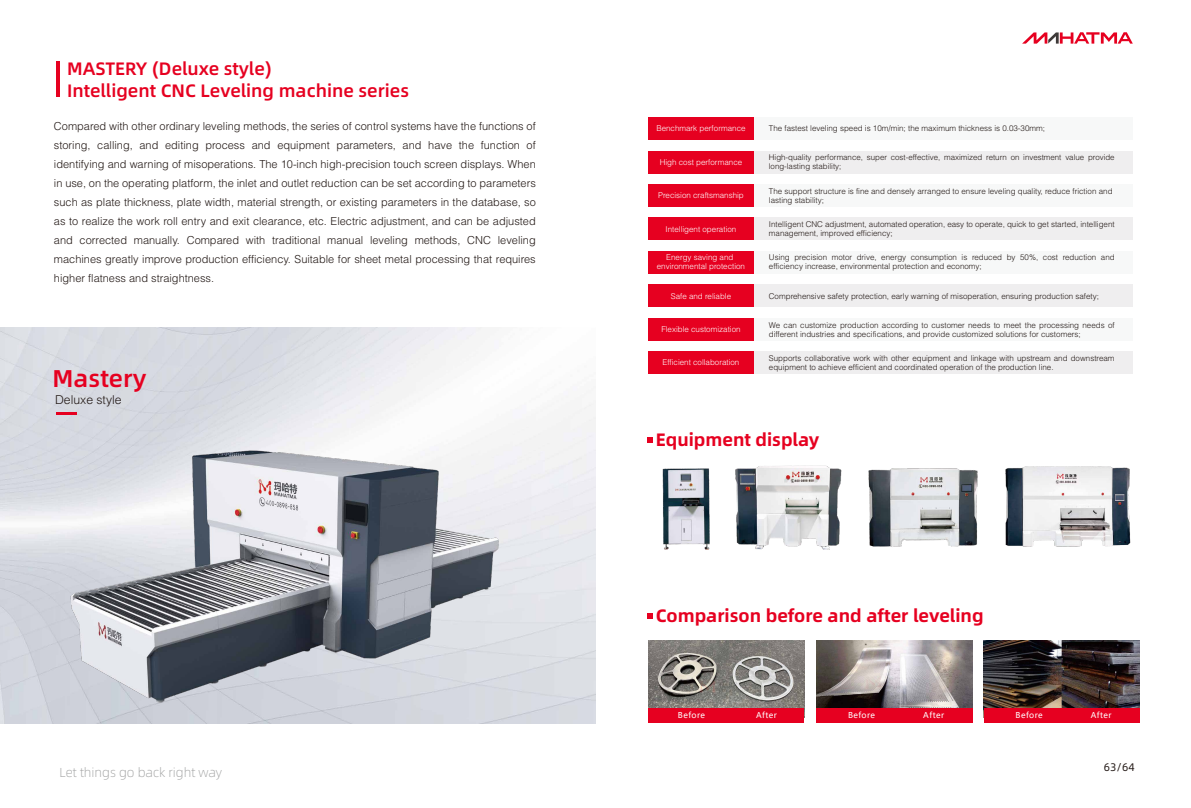
<style>
.page{position:relative;width:1191px;height:808px;background:#fff}
.page>*{position:absolute;margin:0;border:0;box-sizing:border-box;transform-origin:0 0}
.t1{font:500 24.3px "Alibaba Pu Hui Ti";color:#e60020}
.t2{font:500 18px/21.6px "Alibaba Pu Hui Ti";color:#e60020}
.t3{font:700 18px "Alibaba Pu Hui Ti";color:#e60020}
.t4{font:300 13px "Alibaba Pu Hui Ti";color:#9fa0a0}
.t5{font:300 12.2px "Helvetica";color:#221815}
.t6{font:300 11px/19px "Helvetica";color:#221815;text-align:justify}
.t7{font:11px "Alibaba Pu Hui Ti";color:#221815}
.t8{font:300 8px/9px "Helvetica";color:#221815}
.t9{font:300 8px/9px "Helvetica";color:#fff;text-align:center}
.t10{font:8px "Microsoft Ya Hei";letter-spacing:.05em;color:#fff}
.t11{font:300 7.9px/9px "Helvetica";color:#221815}
</style>
<div class="page">
<hr style="left:57px;top:61px;width:3px;height:36px;background:#e60020">
<div style="left:648px;top:118px;width:484px;height:22px;background:#f7f8f8"></div>
<div style="left:648px;top:118px;width:105px;height:22px;background:#e60020"></div>
<div style="left:648px;top:151px;width:484px;height:22px;background:#efeeef"></div>
<div style="left:648px;top:184px;width:484px;height:23px;background:#f7f8f8"></div>
<div style="left:648px;top:151px;width:105px;height:22px;background:#e60020"></div>
<div style="left:648px;top:184px;width:105px;height:23px;background:#e60020"></div>
<div style="left:648px;top:218px;width:484px;height:22px;background:#efeeef"></div>
<div style="left:648px;top:218px;width:105px;height:22px;background:#e60020"></div>
<div style="left:648px;top:251px;width:484px;height:22px;background:#f7f8f8"></div>
<div style="left:648px;top:251px;width:105px;height:22px;background:#e60020"></div>
<div style="left:648px;top:285px;width:484px;height:22px;background:#efeeef"></div>
<div style="left:648px;top:285px;width:105px;height:22px;background:#e60020"></div>
<div style="left:648px;top:318px;width:484px;height:22px;background:#f7f8f8"></div>
<div style="left:648px;top:352px;width:484px;height:22px;background:#efeeef"></div>
<div style="left:648px;top:318px;width:105px;height:22px;background:#e60020"></div>
<div style="left:648px;top:352px;width:105px;height:22px;background:#e60020"></div>
<img style="left:24px;top:403px;width:516px;height:321px">
<hr style="left:56px;top:412px;width:21px;height:2px;background:#e60020">
<img style="left:648px;top:640px;width:156px;height:68px">
<img style="left:816px;top:640px;width:156px;height:68px">
<img style="left:650px;top:438px;width:60px;height:112px">
<img style="left:1005px;top:466px;width:126px;height:81px">
<img style="left:735px;top:465px;width:107px;height:84px">
<img style="left:868px;top:468px;width:110px;height:79px">
<img style="left:983px;top:640px;width:156px;height:68px">
<svg style="left:647px;top:437px;width:5px;height:5px"></svg>
<svg style="left:647px;top:613px;width:5px;height:5px"></svg>
<div style="left:983px;top:708px;width:156px;height:15px;background:#e60020"></div>
<div style="left:816px;top:708px;width:156px;height:15px;background:#e60020"></div>
<div style="left:648px;top:708px;width:156px;height:15px;background:#e60020"></div>
<svg style="left:1022px;top:32px;width:110px;height:12px"></svg>
<h2 class="t2" style="left:67px;top:57px;width:343px">MASTERY (Deluxe style)<br>Intelligent CNC Leveling machine series</h2>
<p class="t6" style="left:54px;top:117px;width:483px">Compared with other ordinary leveling methods, the series of control systems have the functions of storing, calling, and editing process and equipment parameters, and have the function of identifying and warning of misoperations. The 10-inch high-precision touch screen displays. When in use, on the operating platform, the inlet and outlet reduction can be set according to parameters such as plate thickness, plate width, material strength, or existing parameters in the database, so as to realize the work roll entry and exit clearance, etc. Electric adjustment, and can be adjusted and corrected manually. Compared with traditional manual leveling methods, CNC leveling machines greatly improve production efficiency. Suitable for sheet metal processing that requires higher flatness and straightness.</p>
<h1 class="t1" style="left:53px;top:360px;width:95px">Mastery</h1>
<h3 class="t5" style="left:55px;top:392px;width:68px">Deluxe style</h3>
<h3 class="t4" style="left:60px;top:763px;width:164px">Let things go back right way</h3>
<p class="t9" style="left:656px;top:124px;width:91px">Benchmark performance</p>
<p class="t9" style="left:659px;top:157px;width:84px">High cost performance</p>
<p class="t9" style="left:658px;top:191px;width:87px">Precision craftsmanship</p>
<p class="t9" style="left:665px;top:224px;width:72px">Intelligent operation</p>
<p class="t9" style="left:657px;top:252px;width:90px">Energy saving and environmental protection</p>
<p class="t9" style="left:671px;top:291px;width:62px">Safe and reliable</p>
<p class="t9" style="left:661px;top:324px;width:81px">Flexible customization</p>
<p class="t9" style="left:662px;top:358px;width:78px">Efficient collaboration</p>
<p class="t8" style="left:769px;top:124px;width:278px">The fastest leveling speed is 10m/min; the maximum thickness is 0.03-30mm;</p>
<p class="t11" style="left:769px;top:153px;width:347px">High-quality performance, super cost-effective, maximized return on investment value provide long-lasting stability;</p>
<p class="t8" style="left:769px;top:186px;width:345px">The support structure is fine and densely arranged to ensure leveling quality, reduce friction and lasting stability;</p>
<p class="t8" style="left:769px;top:219px;width:347px">Intelligent CNC adjustment, automated operation, easy to operate, quick to get started, intelligent management, improved efficiency;</p>
<p class="t8" style="left:769px;top:253px;width:347px">Using precision motor drive, energy consumption is reduced by 50%, cost reduction and efficiency increase, environmental protection and economy;</p>
<p class="t8" style="left:769px;top:292px;width:332px">Comprehensive safety protection, early warning of misoperation, ensuring production safety;</p>
<p class="t8" style="left:769px;top:320px;width:347px">We can customize production according to customer needs to meet the processing needs of different industries and specifications, and provide customized solutions for customers;</p>
<p class="t8" style="left:769px;top:354px;width:347px">Supports collaborative work with other equipment and linkage with upstream and downstream equipment to achieve efficient and coordinated operation of the production line.</p>
<h2 class="t3" style="left:656px;top:425px;width:165px">Equipment display</h2>
<h2 class="t3" style="left:656px;top:601px;width:329px">Comparison before and after leveling</h2>
<p class="t10" style="left:678px;top:710px;width:28px">Before</p>
<p class="t10" style="left:756px;top:710px;width:22px">After</p>
<p class="t10" style="left:848px;top:710px;width:28px">Before</p>
<p class="t10" style="left:923px;top:710px;width:22px">After</p>
<p class="t10" style="left:1015px;top:710px;width:28px">Before</p>
<p class="t10" style="left:1090px;top:710px;width:22px">After</p>
<h3 class="t7" style="left:1103px;top:759px;width:32px">63/64</h3>
</div>
